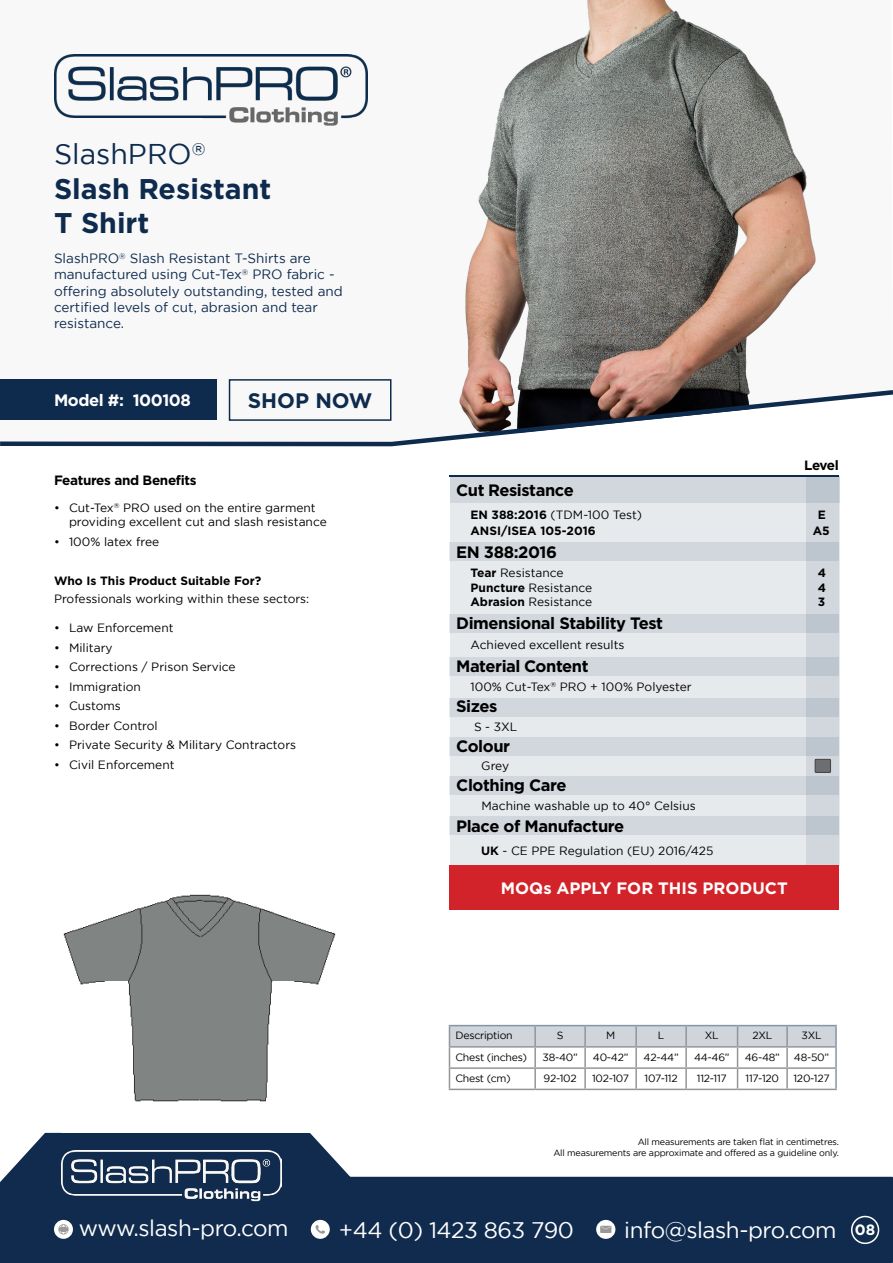
<style>
.page{position:relative;width:893px;height:1263px;background:#fff}
.page>*{position:absolute;margin:0;border:0;box-sizing:border-box;transform-origin:0 0}
.t1{font:700 28.5px/34.2px "Gotham";color:#0e2b4d}
.t2{font:22.5px "Gotham";letter-spacing:-.02em;color:#fff}
.t3{font:700 21px "Gotham";color:#0e2b4d}
.t4{font:700 16.5px "Gotham";letter-spacing:-.025em;color:#000}
.t5{font:700 16.5px "Gotham";color:#fff}
.t6{font:700 16.5px "Gotham";letter-spacing:-.025em;color:#fff}
.t7{font:13.5px/16.2px "Gotham";color:#0e2b4d}
.t8{font:700 13.5px "Gotham";letter-spacing:-.025em;color:#000}
.t9{font:12px/14.4px "Gotham";color:#000}
.t10{font:700 12px/15.9px "Gotham";color:#000;text-align:center}
.t11{font:10.5px "Gotham";letter-spacing:-.025em;color:#000}
.t12{font:9px/10.8px "Gotham";letter-spacing:-.02em;color:#000;text-align:right}
.s1{font-weight:400}
.s2{font-weight:700}
.s3{font-weight:700;font-size:15px}
</style>
<div class="page">
<img style="left:391px;top:0;width:425px;height:387px">
<svg style="left:0;top:387px;width:893px;height:60px"></svg>
<div style="left:0;top:380px;width:217px;height:40px;background:#0e2b4d"></div>
<div style="left:9px;top:1177px;width:884px;height:86px;background:#102b4d"></div>
<svg style="left:54px;top:1220px;width:19px;height:19px"></svg>
<svg style="left:0;top:1133px;width:69px;height:130px"></svg>
<div style="left:311px;top:1220px;width:19px;height:19px;background:#fff;border-radius:50%"></div>
<svg style="left:316px;top:1225px;width:9px;height:9px"></svg>
<svg style="left:596px;top:1220px;width:19px;height:19px"></svg>
<svg style="left:600px;top:1226px;width:11px;height:7px"></svg>
<svg style="left:310px;top:1133px;width:46px;height:44px"></svg>
<div style="left:48px;top:1133px;width:262px;height:50px;background:#102b4d"></div>
<img style="left:62px;top:1150px;width:219px;height:51px">
<img style="left:54px;top:54px;width:314px;height:72px">
<img style="left:64px;top:895px;width:271px;height:207px">
<div style="left:851px;top:1216px;width:28px;height:28px;border:2px solid #fff;border-radius:50%"></div>
<svg style="left:450px;top:476px;width:389px;height:389px;background:#dbe0e4"></svg>
<div style="left:815px;top:759px;width:15px;height:13px;background:#6d6e71"></div>
<div style="left:815px;top:759px;width:16px;height:14px;border:1px solid #414042"></div>
<hr style="left:450px;top:475px;width:389px;height:1px;background:#0e2b4d">
<div style="left:450px;top:865px;width:389px;height:45px;background:#d2232a"></div>
<div style="left:229px;top:379px;width:162px;height:42px;border:2px solid #0e2b4d"></div>
<svg style="left:449px;top:1026px;width:386px;height:63px"></svg>
<hr style="left:787px;top:1067px;width:48px;height:2px;background:#939598">
<hr style="left:786px;top:1069px;width:2px;height:20px;background:#939598">
<hr style="left:449px;top:1089px;width:86px;height:1px;background:#939598">
<hr style="left:535px;top:1089px;width:50px;height:1px;background:#939598">
<hr style="left:585px;top:1089px;width:51px;height:1px;background:#939598">
<hr style="left:636px;top:1089px;width:50px;height:1px;background:#939598">
<hr style="left:686px;top:1089px;width:52px;height:1px;background:#939598">
<hr style="left:738px;top:1089px;width:49px;height:1px;background:#939598">
<hr style="left:787px;top:1089px;width:50px;height:1px;background:#939598">
<hr style="left:449px;top:1025px;width:86px;height:1px;background:#8695a6">
<hr style="left:535px;top:1025px;width:50px;height:1px;background:#8695a6">
<hr style="left:585px;top:1025px;width:51px;height:1px;background:#8695a6">
<hr style="left:636px;top:1025px;width:50px;height:1px;background:#8695a6">
<hr style="left:686px;top:1025px;width:52px;height:1px;background:#8695a6">
<hr style="left:738px;top:1025px;width:49px;height:1px;background:#8695a6">
<hr style="left:787px;top:1025px;width:50px;height:1px;background:#8695a6">
<hr style="left:835px;top:1026px;width:2px;height:21px;background:#8695a6">
<hr style="left:835px;top:1047px;width:2px;height:21px;background:#8695a6">
<hr style="left:835px;top:1068px;width:2px;height:21px;background:#8695a6">
<h1 class="t1" style="left:54px;top:136px;width:219px"><span class="s1">SlashPRO</span><sup>®<br></sup>Slash Resistant<br>T Shirt</h1>
<p class="t7" style="left:54px;top:250px;width:290px">SlashPRO<sup>®</sup> Slash Resistant T-Shirts are manufactured using Cut-Tex<sup>®</sup> PRO fabric - offering absolutely outstanding, tested and certified levels of cut, abrasion and tear resistance.</p>
<h3 class="t6" style="left:54px;top:390px;width:138px">Model #: 100108</h3>
<h3 class="t3" style="left:248px;top:388px;width:126px">SHOP NOW</h3>
<p class="t8" style="left:54px;top:472px;width:144px">Features and Benefits</p>
<p class="t9" style="left:69px;top:500px;width:259px;text-indent:-15px">• Cut-Tex<sup>®</sup> PRO used on the entire garment providing excellent cut and slash resistance</p>
<p class="t9" style="left:54px;top:534px;width:107px">• 100% latex free</p>
<p class="t10" style="left:54px;top:572px;width:209px">Who Is This Product Suitable For?</p>
<p class="t9" style="left:54px;top:591px;width:257px">Professionals working within these sectors:</p>
<p class="t9" style="left:54px;top:620px;width:121px">• Law Enforcement</p>
<p class="t9" style="left:54px;top:640px;width:60px">• Military</p>
<p class="t9" style="left:54px;top:659px;width:183px">• Corrections / Prison Service</p>
<p class="t9" style="left:54px;top:679px;width:89px">• Immigration</p>
<p class="t9" style="left:54px;top:698px;width:68px">• Customs</p>
<p class="t9" style="left:54px;top:718px;width:105px">• Border Control</p>
<p class="t9" style="left:54px;top:737px;width:244px">• Private Security &amp; Military Contractors</p>
<p class="t9" style="left:54px;top:757px;width:122px">• Civil Enforcement</p>
<p class="t8" style="left:804px;top:457px;width:36px">Level</p>
<h3 class="t4" style="left:456px;top:480px;width:119px">Cut Resistance</h3>
<p class="t10" style="left:470px;top:522px;width:127px">ANSI/ISEA 105-2016</p>
<h3 class="t4" style="left:456px;top:543px;width:102px">EN 388:2016</h3>
<p class="t9" style="left:470px;top:507px;width:173px"><span class="s2">EN 388:2016</span> (TDM-100 Test)</p>
<p class="t10" style="left:813px;top:506px;width:19px">E<br>A5</p>
<p class="t9" style="left:470px;top:565px;width:95px"><span class="s2">Tear</span> Resistance</p>
<p class="t10" style="left:818px;top:564px;width:10px">4</p>
<p class="t9" style="left:470px;top:580px;width:123px"><span class="s2">Puncture</span> Resistance</p>
<p class="t10" style="left:818px;top:579px;width:10px">4</p>
<p class="t9" style="left:470px;top:595px;width:123px"><span class="s2">Abrasion</span> Resistance</p>
<p class="t10" style="left:818px;top:594px;width:9px">3</p>
<h3 class="t4" style="left:456px;top:614px;width:208px">Dimensional Stability Test</h3>
<p class="t9" style="left:471px;top:637px;width:156px">Achieved excellent results</p>
<h3 class="t4" style="left:456px;top:656px;width:134px">Material Content</h3>
<p class="t9" style="left:470px;top:679px;width:223px">100% Cut-Tex<sup>®</sup> PRO + 100% Polyester</p>
<h3 class="t4" style="left:456px;top:697px;width:43px">Sizes</h3>
<p class="t9" style="left:474px;top:719px;width:45px">S - 3XL</p>
<h3 class="t4" style="left:456px;top:737px;width:56px">Colour</h3>
<p class="t9" style="left:481px;top:759px;width:29px">Grey</p>
<h3 class="t4" style="left:456px;top:776px;width:112px">Clothing Care</h3>
<p class="t9" style="left:481px;top:799px;width:216px">Machine washable up to 40° Celsius</p>
<h3 class="t4" style="left:456px;top:816px;width:170px">Place of Manufacture</h3>
<p class="t9" style="left:481px;top:843px;width:234px"><span class="s2">UK</span> - CE PPE Regulation (EU) 2016/425</p>
<h3 class="t5" style="left:501px;top:878px;width:288px">MOQs APPLY FOR THIS PRODUCT</h3>
<p class="t11" style="left:455px;top:1030px;width:59px">Description</p>
<p class="t11" style="left:557px;top:1030px;width:8px">S</p>
<p class="t11" style="left:606px;top:1030px;width:11px">M</p>
<p class="t11" style="left:658px;top:1030px;width:8px">L</p>
<p class="t11" style="left:705px;top:1030px;width:15px">XL</p>
<p class="t11" style="left:752px;top:1030px;width:21px">2XL</p>
<p class="t11" style="left:802px;top:1030px;width:22px">3XL</p>
<p class="t11" style="left:455px;top:1051px;width:73px">Chest (inches)</p>
<p class="t11" style="left:542px;top:1051px;width:37px">38-40”</p>
<p class="t11" style="left:593px;top:1051px;width:37px">40-42”</p>
<p class="t11" style="left:644px;top:1051px;width:37px">42-44”</p>
<p class="t11" style="left:694px;top:1051px;width:37px">44-46”</p>
<p class="t11" style="left:745px;top:1051px;width:37px">46-48”</p>
<p class="t11" style="left:794px;top:1051px;width:37px">48-50”</p>
<p class="t11" style="left:455px;top:1072px;width:57px">Chest (cm)</p>
<p class="t11" style="left:544px;top:1072px;width:35px">92-102</p>
<p class="t11" style="left:592px;top:1072px;width:39px">102-107</p>
<p class="t11" style="left:645px;top:1072px;width:35px">107-112</p>
<p class="t11" style="left:697px;top:1072px;width:31px">112-117</p>
<p class="t11" style="left:746px;top:1072px;width:35px">117-120</p>
<p class="t11" style="left:793px;top:1072px;width:38px">120-127</p>
<p class="t12" style="left:553px;top:1136px;width:287px">All measurements are taken flat in centimetres.<br>All measurements are approximate and offered as a guideline only.</p>
<h2 class="t2" style="left:79px;top:1216px;width:211px">www.slash-pro.com</h2>
<h2 class="t2" style="left:339px;top:1217px;width:237px">+44 (0) 1423 863 790</h2>
<h2 class="t2" style="left:624px;top:1217px;width:253px">info@slash-pro.com <span class="s3">08</span></h2>
</div>
